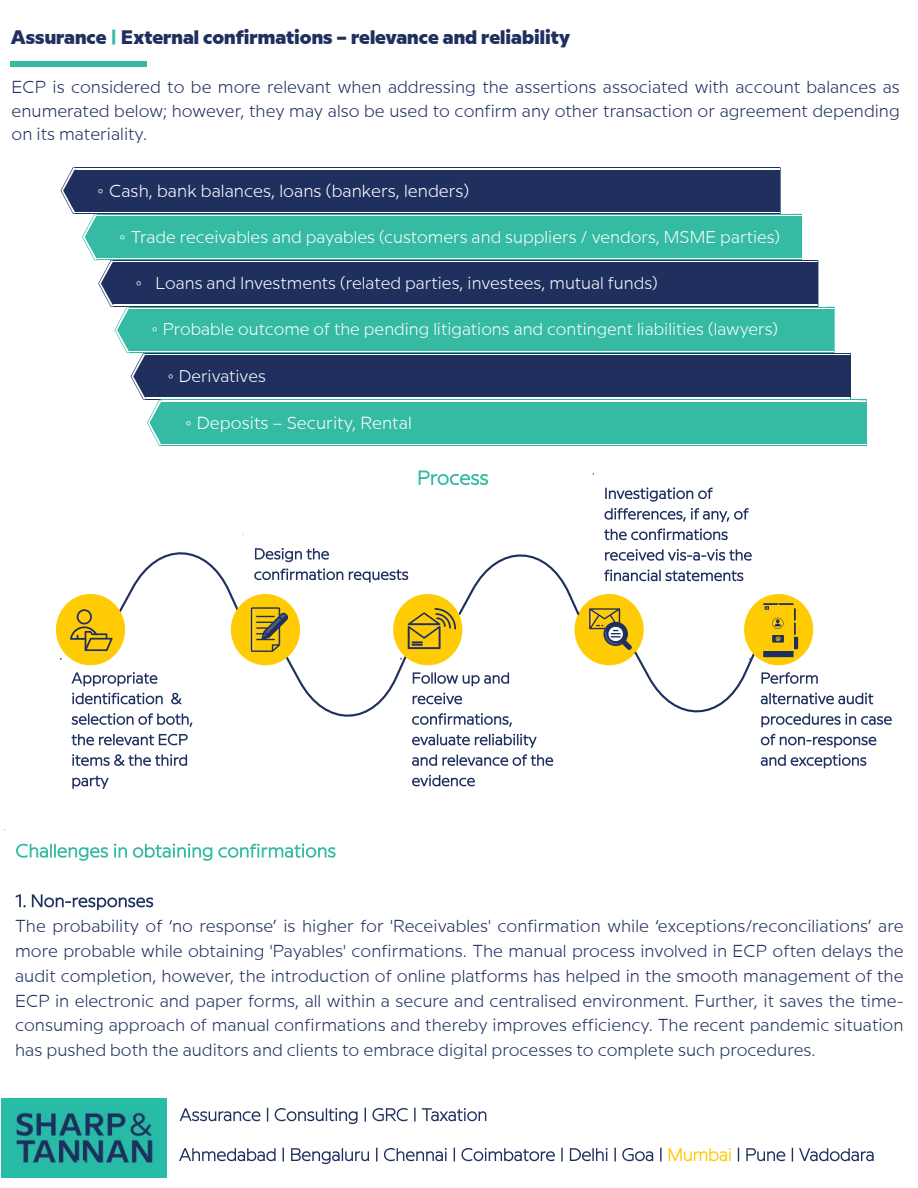
<style>
.page{position:relative;width:918px;height:1188px;background:#fff}
.page>*{position:absolute;margin:0;border:0;box-sizing:border-box;transform-origin:0 0}
.t1{font:800 19.5px "Sharp And Tannan";color:#1f305f}
.t2{font:300 17.4px "Sharp And Tannan";color:#fff}
.t3{font:300 17.25px/24.9px "Sharp And Tannan";color:#1f305f;text-align:justify}
.t4{font:300 17.1px "Sharp And Tannan";color:#fff}
.t5{font:300 16.95px "Sharp And Tannan";color:#fff}
.t6{font:300 16.8px "Sharp And Tannan";color:#fff}
.s1{color:#35baa4}
.s2{font-family:"Arial";font-weight:400}
</style>
<div class="page">
<div style="left:11px;top:61px;width:136px;height:5px;background:#35baa4"></div>
<img style="left:2px;top:1098px;width:165px;height:79px">
<svg style="left:180px;top:1108px;width:306px;height:16px"></svg>
<svg style="left:179px;top:1148px;width:483px;height:16px"></svg>
<svg style="left:669px;top:1148px;width:62px;height:13px"></svg>
<svg style="left:738px;top:1148px;width:136px;height:14px"></svg>
<div style="left:76px;top:170px;width:704px;height:42px;background:#1f305f"></div>
<hr style="left:76px;top:167px;width:704px;height:1px;background:#1f305f">
<hr style="left:76px;top:213px;width:704px;height:1px;background:#1f305f">
<svg style="left:61px;top:167px;width:15px;height:47px"></svg>
<div style="left:97px;top:216px;width:704px;height:42px;background:#35baa4"></div>
<hr style="left:97px;top:214px;width:704px;height:1px;background:#35baa4">
<svg style="left:794px;top:214px;width:8px;height:46px"></svg>
<div style="left:113px;top:263px;width:705px;height:41px;background:#1f305f"></div>
<hr style="left:113px;top:260px;width:705px;height:1px;background:#1f305f">
<hr style="left:113px;top:306px;width:705px;height:1px;background:#1f305f">
<div style="left:129px;top:309px;width:705px;height:42px;background:#35baa4"></div>
<hr style="left:129px;top:307px;width:705px;height:1px;background:#35baa4">
<div style="left:146px;top:355px;width:704px;height:42px;background:#1f305f"></div>
<hr style="left:146px;top:353px;width:704px;height:1px;background:#1f305f">
<hr style="left:146px;top:399px;width:704px;height:1px;background:#1f305f">
<svg style="left:842px;top:353px;width:9px;height:47px"></svg>
<div style="left:162px;top:402px;width:704px;height:42px;background:#35baa4"></div>
<hr style="left:162px;top:400px;width:704px;height:1px;background:#35baa4">
<hr style="left:162px;top:445px;width:704px;height:1px;background:#35baa4">
<svg style="left:858px;top:400px;width:9px;height:46px"></svg>
<svg style="left:82px;top:214px;width:81px;height:232px"></svg>
<svg style="left:16px;top:844px;width:320px;height:17px"></svg>
<svg style="left:16px;top:894px;width:137px;height:16px"></svg>
<svg style="left:72px;top:754px;width:115px;height:12px"></svg>
<svg style="left:72px;top:776px;width:37px;height:13px"></svg>
<svg style="left:412px;top:754px;width:141px;height:12px"></svg>
<svg style="left:412px;top:775px;width:63px;height:11px"></svg>
<svg style="left:605px;top:487px;width:108px;height:15px"></svg>
<svg style="left:605px;top:508px;width:144px;height:14px"></svg>
<svg style="left:761px;top:754px;width:105px;height:14px"></svg>
<svg style="left:56px;top:528px;width:836px;height:220px"></svg>
<svg style="left:419px;top:471px;width:69px;height:14px"></svg>
<p class="t1" style="left:11px;top:31px;width:561px">Assurance <span class="s1">|</span> External confirmations – relevance and reliability</p>
<p class="t3" style="left:12px;top:76px;width:890px;line-height:23.7px">ECP is considered to be more relevant when addressing the assertions associated with account balances as enumerated below; however, they may also be used to confirm any other transaction or agreement depending on its materiality.</p>
<p class="t2" style="left:98px;top:185px;width:373px"><span class="s2">◦</span> Cash, bank balances, loans (bankers, lenders)</p>
<p class="t4" style="left:120px;top:231px;width:662px"><span class="s2">◦</span> Trade receivables and payables (customers and suppliers / vendors, MSME parties)</p>
<p class="t5" style="left:136px;top:277px;width:523px"><span class="s2">◦</span> Loans and Investments (related parties, investees, mutual funds)</p>
<p class="t5" style="left:152px;top:324px;width:628px"><span class="s2">◦</span> Probable outcome of the pending litigations and contingent liabilities (lawyers)</p>
<p class="t6" style="left:168px;top:370px;width:100px"><span class="s2">◦</span> Derivatives</p>
<p class="t2" style="left:185px;top:417px;width:228px"><span class="s2">◦</span> Deposits – Security, Rental</p>
<p class="t3" style="left:15px;top:915px;width:890px">The probability of ‘no response’ is higher for 'Receivables' confirmation while ‘exceptions/reconciliations’ are more probable while obtaining 'Payables' confirmations. The manual process involved in ECP often delays the audit completion, however, the introduction of online platforms has helped in the smooth management of the ECP in electronic and paper forms, all within a secure and centralised environment. Further, it saves the time&shy;consuming approach of manual confirmations and thereby improves efficiency. The recent pandemic situation has pushed both the auditors and clients to embrace digital processes to complete such procedures.</p>
</div>
